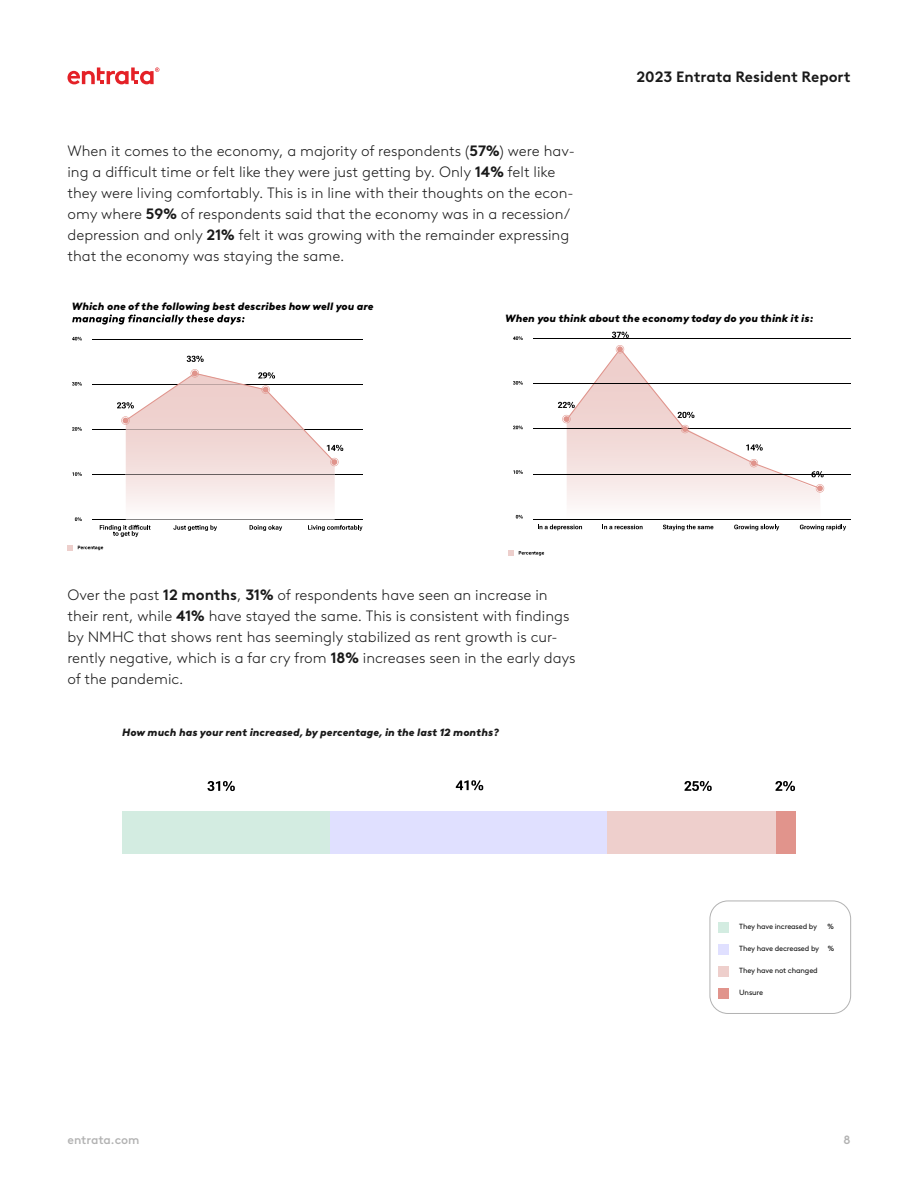
<style>
.page{position:relative;width:918px;height:1188px;background:#fff}
.page>*{position:absolute;margin:0;border:0;box-sizing:border-box;transform-origin:0 0}
.Body{font:300 15px/21px "Brown Entrata Neue";color:#191919}
.Section_Title{font:300 15px/21px "Brown Entrata Neue";color:#191919}
.t1{font:700 15px "Brown Entrata Neue";color:#191919}
.t2{font:500 12px "Brown Entrata Neue";letter-spacing:-.005em;color:#b2b2b2}
.t3{font:italic 900 10.5px "Brown Entrata Neue";color:#000}
.Body-2{font:italic 900 10.5px "Brown Entrata Neue";color:#191919}
.Body-3{font:7.5px "Brown Entrata Neue";letter-spacing:-.02em;color:#191919}
.s1{font-weight:700}
</style>
<div class="page">
<svg style="left:68px;top:67px;width:91px;height:17px"></svg>
<svg style="left:72px;top:314px;width:173px;height:11px"></svg>
<svg style="left:72px;top:337px;width:10px;height:3px"></svg>
<svg style="left:72px;top:382px;width:10px;height:4px"></svg>
<svg style="left:72px;top:427px;width:10px;height:4px"></svg>
<svg style="left:72px;top:472px;width:10px;height:4px"></svg>
<svg style="left:75px;top:517px;width:7px;height:4px"></svg>
<svg style="left:100px;top:525px;width:51px;height:12px"></svg>
<svg style="left:173px;top:525px;width:44px;height:6px"></svg>
<svg style="left:250px;top:525px;width:32px;height:6px"></svg>
<svg style="left:308px;top:525px;width:55px;height:6px"></svg>
<hr style="left:92px;top:339px;width:271px;height:1px;background:#000">
<hr style="left:92px;top:384px;width:271px;height:1px;background:#000">
<hr style="left:92px;top:429px;width:271px;height:1px;background:#000">
<hr style="left:92px;top:474px;width:271px;height:1px;background:#000">
<hr style="left:92px;top:520px;width:271px;height:1px;background:#000">
<svg style="left:68px;top:545px;width:35px;height:5px"></svg>
<svg style="left:187px;top:356px;width:17px;height:6px"></svg>
<img style="left:126px;top:466px;width:209px;height:54px">
<img style="left:126px;top:474px;width:209px;height:1px">
<svg style="left:117px;top:369px;width:226px;height:97px"></svg>
<svg style="left:612px;top:332px;width:17px;height:6px"></svg>
<svg style="left:513px;top:336px;width:10px;height:4px"></svg>
<svg style="left:513px;top:381px;width:10px;height:4px"></svg>
<svg style="left:513px;top:426px;width:10px;height:3px"></svg>
<svg style="left:513px;top:470px;width:10px;height:4px"></svg>
<svg style="left:516px;top:515px;width:7px;height:4px"></svg>
<svg style="left:538px;top:524px;width:44px;height:6px"></svg>
<svg style="left:602px;top:525px;width:41px;height:4px"></svg>
<svg style="left:663px;top:524px;width:50px;height:7px"></svg>
<svg style="left:734px;top:524px;width:45px;height:7px"></svg>
<svg style="left:800px;top:524px;width:46px;height:7px"></svg>
<hr style="left:533px;top:339px;width:317px;height:1px;background:#000">
<hr style="left:533px;top:384px;width:317px;height:1px;background:#000">
<hr style="left:533px;top:429px;width:317px;height:1px;background:#000">
<hr style="left:533px;top:474px;width:317px;height:1px;background:#000">
<hr style="left:533px;top:519px;width:317px;height:1px;background:#000">
<svg style="left:508px;top:550px;width:36px;height:6px"></svg>
<svg style="left:558px;top:345px;width:266px;height:148px"></svg>
<div style="left:122px;top:811px;width:673px;height:42px;background:#e1948c"></div>
<svg style="left:775px;top:781px;width:20px;height:10px"></svg>
<svg style="left:685px;top:781px;width:27px;height:10px"></svg>
<div style="left:122px;top:811px;width:209px;height:42px;background:#d3ece1"></div>
<div style="left:331px;top:811px;width:276px;height:42px;background:#e0e0ff"></div>
<div style="left:607px;top:811px;width:168px;height:42px;background:#eecfcc"></div>
<svg style="left:208px;top:781px;width:27px;height:10px"></svg>
<svg style="left:456px;top:780px;width:27px;height:10px"></svg>
<div style="left:710px;top:901px;width:141px;height:113px;border:1px solid #b2b2b2;border-radius:18px"></div>
<div style="left:719px;top:923px;width:10px;height:10px;background:#d3ece1"></div>
<div style="left:719px;top:944px;width:10px;height:11px;background:#e0e0ff"></div>
<div style="left:719px;top:966px;width:10px;height:10px;background:#eecfcc"></div>
<div style="left:719px;top:988px;width:10px;height:10px;background:#e1948c"></div>
<p class="Body" style="left:68px;top:139px;width:509px">When it comes to the economy, a majority of respondents (<span class="s1">57%</span>) were hav&shy;ing a difficult time or felt like they were just getting by. Only <span class="s1">14%</span> felt like they were living comfortably. This is in line with their thoughts on the econ&shy;omy where <span class="s1">59%</span> of respondents said that the economy was in a recession/ depression and only <span class="s1">21%</span> felt it was growing with the remainder expressing that the economy was staying the same.</p>
<p class="t1" style="left:636px;top:65px;width:216px">2023 Entrata Resident Report</p>
<p class="t3" style="left:72px;top:298px;width:303px">Which one of the following best describes how well you are</p>
<p class="t3" style="left:505px;top:310px;width:310px">When you think about the economy today do you think it is:</p>
<p class="Section_Title" style="left:68px;top:583px;width:510px">Over the past <span class="s1">12 months</span>, <span class="s1">31%</span> of respondents have seen an increase in their rent, while <span class="s1">41%</span> have stayed the same. This is consistent with findings by NMHC that shows rent has seemingly stabilized as rent growth is cur&shy;rently negative, which is a far cry from <span class="s1">18%</span> increases seen in the early days of the pandemic.</p>
<p class="Body-2" style="left:122px;top:725px;width:379px">How much has your rent increased, by percentage, in the last 12 months?</p>
<p class="Body-3" style="left:739px;top:921px;width:79px">They have increased by</p>
<p class="Body-3" style="left:827px;top:921px;width:8px">%</p>
<p class="Body-3" style="left:739px;top:943px;width:96px">They have decreased by %</p>
<p class="Body-3" style="left:739px;top:965px;width:80px">They have not changed</p>
<p class="Body-3" style="left:739px;top:987px;width:25px">Unsure</p>
<p class="t2" style="left:68px;top:1131px;width:74px">entrata.com</p>
<p class="t2" style="left:843px;top:1131px;width:9px">8</p>
</div>
